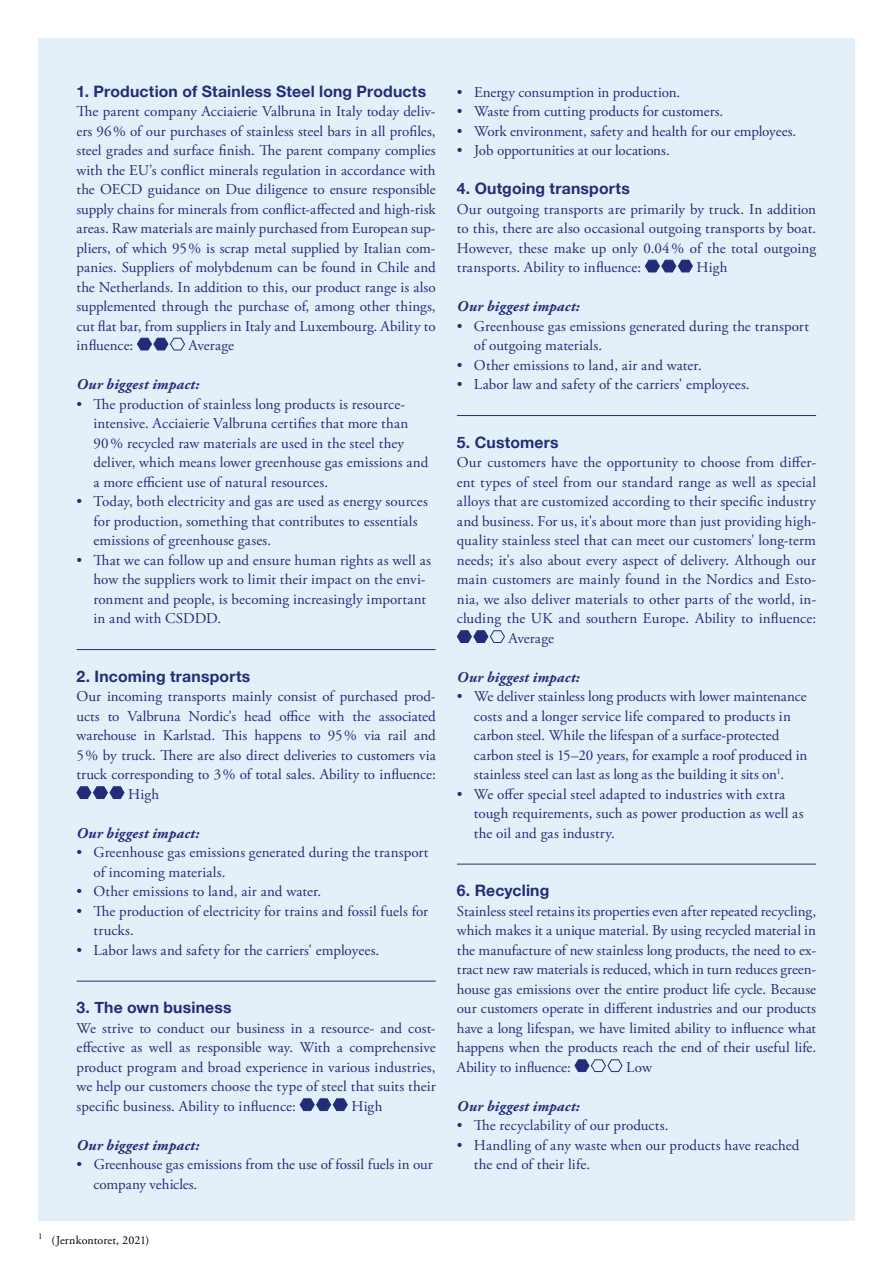
<style>
.page{position:relative;width:893px;height:1263px;background:#fff}
.page>*{position:absolute;margin:0;border:0;box-sizing:border-box;transform-origin:0 0}
.SUBHEAD_LEVEL_1{font:700 15.75px "Helvetica Neue";letter-spacing:.01em;color:#232c77}
.COPY{font:15px/19.5px "Adobe Garamond Pro";letter-spacing:.005em;color:#232c77}
.COPY-2{font:italic 700 15px "Adobe Garamond Pro";letter-spacing:.015em;color:#232c77}
.BULLETLIST{font:12px "Adobe Garamond Pro";letter-spacing:.005em;color:#000}
</style>
<div class="page">
<div style="left:38px;top:38px;width:817px;height:1182px;background:#e4f0f9"></div>
<hr style="left:77px;top:649px;width:359px;height:1px;background:#232c77">
<hr style="left:77px;top:981px;width:359px;height:1px;background:#232c77">
<svg style="left:137px;top:337px;width:48px;height:14px"></svg>
<svg style="left:76px;top:786px;width:49px;height:13px"></svg>
<svg style="left:299px;top:1098px;width:49px;height:13px"></svg>
<hr style="left:457px;top:415px;width:359px;height:1px;background:#232c77">
<hr style="left:457px;top:864px;width:359px;height:1px;background:#232c77">
<svg style="left:645px;top:259px;width:48px;height:14px"></svg>
<svg style="left:457px;top:630px;width:48px;height:13px"></svg>
<svg style="left:574px;top:1059px;width:49px;height:13px"></svg>
<p class="SUBHEAD_LEVEL_1" style="left:77px;top:79px;width:351px">1. Production of Stainless Steel long Products</p>
<p class="COPY" style="left:77px;top:102px;width:361px;text-align:justify">The parent company Acciaierie Valbruna in Italy today deliv&shy;ers 96% of our purchases of stainless steel bars in all profiles, steel grades and surface finish. The parent company complies with the EU's conflict minerals regulation in accordance with the OECD guidance on Due diligence to ensure responsible supply chains for minerals from conflict-affected and high-risk areas. Raw materials are mainly purchased from European sup&shy;pliers, of which 95% is scrap metal supplied by Italian com&shy;panies. Suppliers of molybdenum can be found in Chile and the Netherlands. In addition to this, our product range is also supplemented through the purchase of, among other things, cut flat bar, from suppliers in Italy and Luxembourg. Ability to influence:</p>
<p class="COPY" style="left:189px;top:336px;width:47px">Average</p>
<p class="COPY-2" style="left:77px;top:376px;width:124px">Our biggest impact:</p>
<p class="COPY" style="left:94px;top:395px;width:336px;text-indent:-17px">• The production of stainless long products is resource&shy;intensive. Acciaierie Valbruna certifies that more than 90% recycled raw materials are used in the steel they deliver, which means lower greenhouse gas emissions and a more efficient use of natural resources.</p>
<p class="COPY" style="left:94px;top:492px;width:336px;text-indent:-17px">• Today, both electricity and gas are used as energy sources for production, something that contributes to essentials emissions of greenhouse gases.</p>
<p class="COPY" style="left:94px;top:551px;width:339px;text-indent:-17px">• That we can follow up and ensure human rights as well as how the suppliers work to limit their impact on the envi&shy;ronment and people, is becoming increasingly important in and with CSDDD.</p>
<p class="SUBHEAD_LEVEL_1" style="left:77px;top:664px;width:175px">2. Incoming transports</p>
<p class="COPY" style="left:77px;top:687px;width:361px">Our incoming transports mainly consist of purchased prod-</p>
<p class="COPY" style="left:77px;top:707px;width:361px">ucts to Valbruna Nordic's head office with the associated</p>
<p class="COPY" style="left:77px;top:726px;width:361px">warehouse in Karlstad. This happens to 95% via rail and</p>
<p class="COPY" style="left:77px;top:746px;width:361px">5% by truck. There are also direct deliveries to customers via</p>
<p class="COPY" style="left:77px;top:765px;width:361px">truck corresponding to 3% of total sales. Ability to influence:</p>
<p class="COPY" style="left:128px;top:785px;width:32px">High</p>
<p class="COPY-2" style="left:77px;top:824px;width:124px">Our biggest impact:</p>
<p class="COPY" style="left:94px;top:843px;width:336px;text-indent:-17px">• Greenhouse gas emissions generated during the transport of incoming materials.</p>
<p class="COPY" style="left:77px;top:882px;width:246px">• Other emissions to land, air and water.</p>
<p class="COPY" style="left:94px;top:902px;width:336px;text-indent:-17px">• The production of electricity for trains and fossil fuels for trucks.</p>
<p class="COPY" style="left:77px;top:941px;width:304px">• Labor laws and safety for the carriers' employees.</p>
<p class="SUBHEAD_LEVEL_1" style="left:77px;top:995px;width:157px">3. The own business</p>
<p class="COPY" style="left:77px;top:1019px;width:361px;text-align:justify">We strive to conduct our business in a resource- and cost&shy;effective as well as responsible way. With a comprehensive product program and broad experience in various industries, we help our customers choose the type of steel that suits their specific business. Ability to influence:</p>
<p class="COPY" style="left:351px;top:1097px;width:32px">High</p>
<p class="COPY-2" style="left:77px;top:1136px;width:124px">Our biggest impact:</p>
<p class="COPY" style="left:94px;top:1155px;width:341px;text-indent:-17px">• Greenhouse gas emissions from the use of fossil fuels in our company vehicles.</p>
<p class="BULLETLIST" style="left:38px;top:1233px;width:113px"><sup>1</sup> (Jernkontoret, 2021)</p>
<p class="COPY" style="left:457px;top:83px;width:225px">• Energy consumption in production.</p>
<p class="COPY" style="left:457px;top:102px;width:268px">• Waste from cutting products for customers.</p>
<p class="COPY" style="left:457px;top:122px;width:341px">• Work environment, safety and health for our employees.</p>
<p class="COPY" style="left:457px;top:141px;width:214px">• Job opportunities at our locations.</p>
<p class="SUBHEAD_LEVEL_1" style="left:457px;top:176px;width:174px">4. Outgoing transports</p>
<p class="COPY" style="left:457px;top:200px;width:361px;text-align:justify">Our outgoing transports are primarily by truck. In addition to this, there are also occasional outgoing transports by boat.<br>However, these make up only 0.04% of the total outgoing transports. Ability to influence:</p>
<p class="COPY" style="left:697px;top:258px;width:32px">High</p>
<p class="COPY-2" style="left:457px;top:298px;width:124px">Our biggest impact:</p>
<p class="COPY" style="left:474px;top:317px;width:336px;text-indent:-17px">• Greenhouse gas emissions generated during the transport of outgoing materials.</p>
<p class="COPY" style="left:457px;top:356px;width:246px">• Other emissions to land, air and water.</p>
<p class="COPY" style="left:457px;top:375px;width:294px">• Labor law and safety of the carriers' employees.</p>
<p class="SUBHEAD_LEVEL_1" style="left:457px;top:430px;width:103px">5. Customers</p>
<p class="COPY" style="left:457px;top:453px;width:361px">Our customers have the opportunity to choose from differ-</p>
<p class="COPY" style="left:457px;top:473px;width:361px">ent types of steel from our standard range as well as special</p>
<p class="COPY" style="left:457px;top:492px;width:361px">alloys that are customized according to their specific industry</p>
<p class="COPY" style="left:457px;top:512px;width:361px">and business. For us, it's about more than just providing high-</p>
<p class="COPY" style="left:457px;top:531px;width:361px">quality stainless steel that can meet our customers' long-term</p>
<p class="COPY" style="left:457px;top:551px;width:361px">needs; it's also about every aspect of delivery. Although our</p>
<p class="COPY" style="left:457px;top:570px;width:361px">main customers are mainly found in the Nordics and Esto-</p>
<p class="COPY" style="left:457px;top:590px;width:361px">nia, we also deliver materials to other parts of the world, in-</p>
<p class="COPY" style="left:457px;top:609px;width:361px">cluding the UK and southern Europe. Ability to influence:</p>
<p class="COPY" style="left:509px;top:629px;width:47px">Average</p>
<p class="COPY-2" style="left:457px;top:668px;width:124px">Our biggest impact:</p>
<p class="COPY" style="left:474px;top:687px;width:335px;text-indent:-17px">• We deliver stainless long products with lower maintenance costs and a longer service life compared to products in carbon steel. While the lifespan of a surface-protected carbon steel is 15–20 years, for example a roof produced in stainless steel can last as long as the building it sits on<sup>1</sup>.</p>
<p class="COPY" style="left:474px;top:785px;width:331px;text-indent:-17px">• We offer special steel adapted to industries with extra tough requirements, such as power production as well as the oil and gas industry.</p>
<p class="SUBHEAD_LEVEL_1" style="left:457px;top:878px;width:94px">6. Recycling</p>
<p class="COPY" style="left:457px;top:902px;width:361px;text-align:justify">Stainless steel retains its properties even after repeated recycling, which makes it a unique material. By using recycled material in the manufacture of new stainless long products, the need to ex&shy;tract new raw materials is reduced, which in turn reduces green&shy;house gas emissions over the entire product life cycle. Because our customers operate in different industries and our products have a long lifespan, we have limited ability to influence what happens when the products reach the end of their useful life.<br>Ability to influence:</p>
<p class="COPY" style="left:626px;top:1058px;width:27px">Low</p>
<p class="COPY-2" style="left:457px;top:1097px;width:124px">Our biggest impact:</p>
<p class="COPY" style="left:457px;top:1116px;width:213px">• The recyclability of our products.</p>
<p class="COPY" style="left:474px;top:1136px;width:327px;text-indent:-17px">• Handling of any waste when our products have reached the end of their life.</p>
</div>
